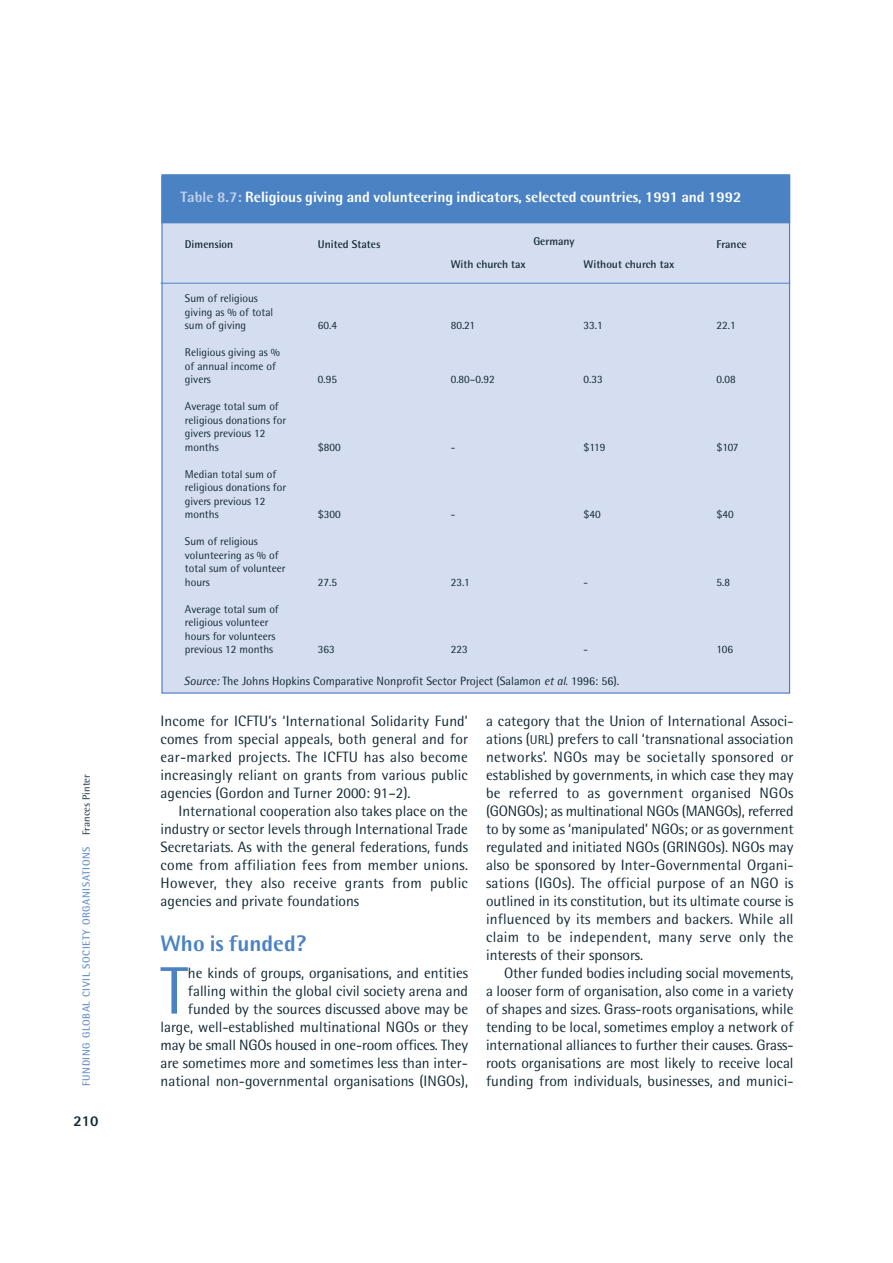
<style>
.page{position:relative;width:893px;height:1263px;background:#fff}
.page>*{position:absolute;margin:0;border:0;box-sizing:border-box;transform-origin:0 0}
.t1{font:67.2px "Rotis Semi Sans";color:#4b82c3}
.t2{font:800 22.5px "Rotis Semi Sans";color:#4b82c3}
.t3{font:15px/18px "Rotis Semi Sans";color:#122934;text-align:justify}
.t4{font:800 15px "Rotis Semi Sans";color:#fff}
.t5{font:800 15px "Rotis Sans Serif";color:#122934}
.t6{font:12px "Rotis Semi Sans";color:#122934}
.t7{font:11.25px/13.5px "Rotis Semi Sans";color:#122934}
.t8{font:700 11.25px "Rotis Semi Sans";color:#122934}
.t9{font:700 10.5px "Rotis Semi Sans";letter-spacing:.055em;color:#6e94cc}
.t10{font:700 10.5px "Rotis Semi Sans";color:#435964}
.s1{color:#c3cfe9}
.s2{font-style:italic}
.s3{font-size:12.75px}
</style>
<div class="page">
<div style="left:162px;top:177px;width:627px;height:516px;background:#d5def0"></div>
<div style="left:162px;top:175px;width:627px;height:48px;background:#4b82c3"></div>
<div style="left:161px;top:174px;width:629px;height:49px;border:1px solid #4b82c3"></div>
<hr style="left:160px;top:283px;width:630px;height:1px;background:#4b82c3">
<p class="t10" style="left:82px;top:835px;width:63px;rotate:-90deg">Frances Pinter</p>
<p class="t9" style="left:82px;top:1086px;width:241px;rotate:-90deg">FUNDING GLOBAL CIVIL SOCIETY ORGANISATIONS</p>
<p class="t5" style="left:74px;top:1115px;width:27px">210</p>
<p class="t4" style="left:181px;top:192px;width:562px"><span class="s1">Table 8.7:</span> Religious giving and volunteering indicators, selected countries, 1991 and 1992</p>
<p class="t8" style="left:185px;top:240px;width:50px">Dimension</p>
<p class="t8" style="left:533px;top:238px;width:43px">Germany</p>
<p class="t8" style="left:318px;top:240px;width:64px">United States</p>
<p class="t8" style="left:716px;top:240px;width:32px">France</p>
<p class="t8" style="left:450px;top:260px;width:77px">With church tax</p>
<p class="t8" style="left:583px;top:260px;width:92px">Without church tax</p>
<p class="t7" style="left:185px;top:293px;width:90px">Sum of religious giving as % of total sum of giving</p>
<p class="t7" style="left:185px;top:347px;width:96px">Religious giving as % of annual income of givers</p>
<p class="t7" style="left:185px;top:401px;width:103px">Average total sum of religious donations for givers previous 12 months</p>
<p class="t7" style="left:185px;top:468px;width:103px">Median total sum of religious donations for givers previous 12 months</p>
<p class="t7" style="left:185px;top:536px;width:102px">Sum of religious volunteering as % of total sum of volunteer hours</p>
<p class="t7" style="left:185px;top:603px;width:95px">Average total sum of religious volunteer hours for volunteers previous 12 months</p>
<p class="t7" style="left:318px;top:320px;width:21px">60.4</p>
<p class="t7" style="left:318px;top:374px;width:21px">0.95</p>
<p class="t7" style="left:318px;top:441px;width:24px">$800</p>
<p class="t7" style="left:318px;top:509px;width:24px">$300</p>
<p class="t7" style="left:318px;top:576px;width:21px">27.5</p>
<p class="t7" style="left:318px;top:644px;width:18px">363</p>
<p class="t7" style="left:450px;top:320px;width:26px">80.21</p>
<p class="t7" style="left:583px;top:320px;width:21px">33.1</p>
<p class="t7" style="left:450px;top:374px;width:46px">0.80–0.92</p>
<p class="t7" style="left:583px;top:374px;width:21px">0.33</p>
<p class="t7" style="left:450px;top:441px;width:6px">-</p>
<p class="t7" style="left:583px;top:441px;width:23px">$119</p>
<p class="t7" style="left:450px;top:509px;width:6px">-</p>
<p class="t7" style="left:583px;top:509px;width:19px">$40</p>
<p class="t7" style="left:450px;top:576px;width:21px">23.1</p>
<p class="t7" style="left:583px;top:576px;width:6px">-</p>
<p class="t7" style="left:450px;top:644px;width:18px">223</p>
<p class="t7" style="left:583px;top:644px;width:6px">-</p>
<p class="t7" style="left:716px;top:320px;width:21px">22.1</p>
<p class="t7" style="left:716px;top:374px;width:21px">0.08</p>
<p class="t7" style="left:716px;top:441px;width:23px">$107</p>
<p class="t7" style="left:716px;top:509px;width:19px">$40</p>
<p class="t7" style="left:716px;top:576px;width:15px">5.8</p>
<p class="t7" style="left:716px;top:644px;width:18px">106</p>
<p class="t6" style="left:184px;top:677px;width:437px"><span class="s2">Source:</span> The Johns Hopkins Comparative Nonprofit Sector Project (Salamon <span class="s2">et al</span>. 1996: 56).</p>
<p class="t3" style="left:160px;top:713px;width:309px">Income for ICFTU’s ‘International Solidarity Fund’ comes from special appeals, both general and for ear-marked projects. The ICFTU has also become increasingly reliant on grants from various public agencies (Gordon and Turner 2000: 91–2).</p>
<p class="t3" style="left:160px;top:803px;width:309px;text-indent:18px">International cooperation also takes place on the industry or sector levels through International Trade Secretariats. As with the general federations, funds come from affiliation fees from member unions.<br>However, they also receive grants from public agencies and private foundations</p>
<h2 class="t2" style="left:160px;top:935px;width:147px">Who is funded?</h2>
<h1 class="t1" style="left:160px;top:967px;width:29px">T</h1>
<p class="t3" style="left:160px;top:965px;width:309px;text-align:right">he kinds of groups, organisations, and entities falling within the global civil society arena and funded by the sources discussed above may be large, well-established multinational NGOs or they may be small NGOs housed in one-room offices. They are sometimes more and sometimes less than inter&shy;national non-governmental organisations (INGOs),</p>
<p class="t3" style="left:486px;top:713px;width:309px">a category that the Union of International Associ&shy;ations (<span class="s3">URL</span>) prefers to call ‘transnational association networks’. NGOs may be societally sponsored or established by governments, in which case they may be referred to as government organised NGOs (GONGOs); as multinational NGOs (MANGOs), referred to by some as ‘manipulated’ NGOs; or as government regulated and initiated NGOs (GRINGOs). NGOs may also be sponsored by Inter-Governmental Organi&shy;sations (IGOs). The official purpose of an NGO is outlined in its constitution, but its ultimate course is influenced by its members and backers. While all claim to be independent, many serve only the interests of their sponsors.</p>
<p class="t3" style="left:486px;top:965px;width:309px;text-indent:18px">Other funded bodies including social movements, a looser form of organisation, also come in a variety of shapes and sizes. Grass-roots organisations, while tending to be local, sometimes employ a network of international alliances to further their causes. Grass&shy;roots organisations are most likely to receive local</p>
<p class="t3" style="left:486px;top:1073px;width:309px">funding from individuals, businesses, and munici-</p>
</div>
